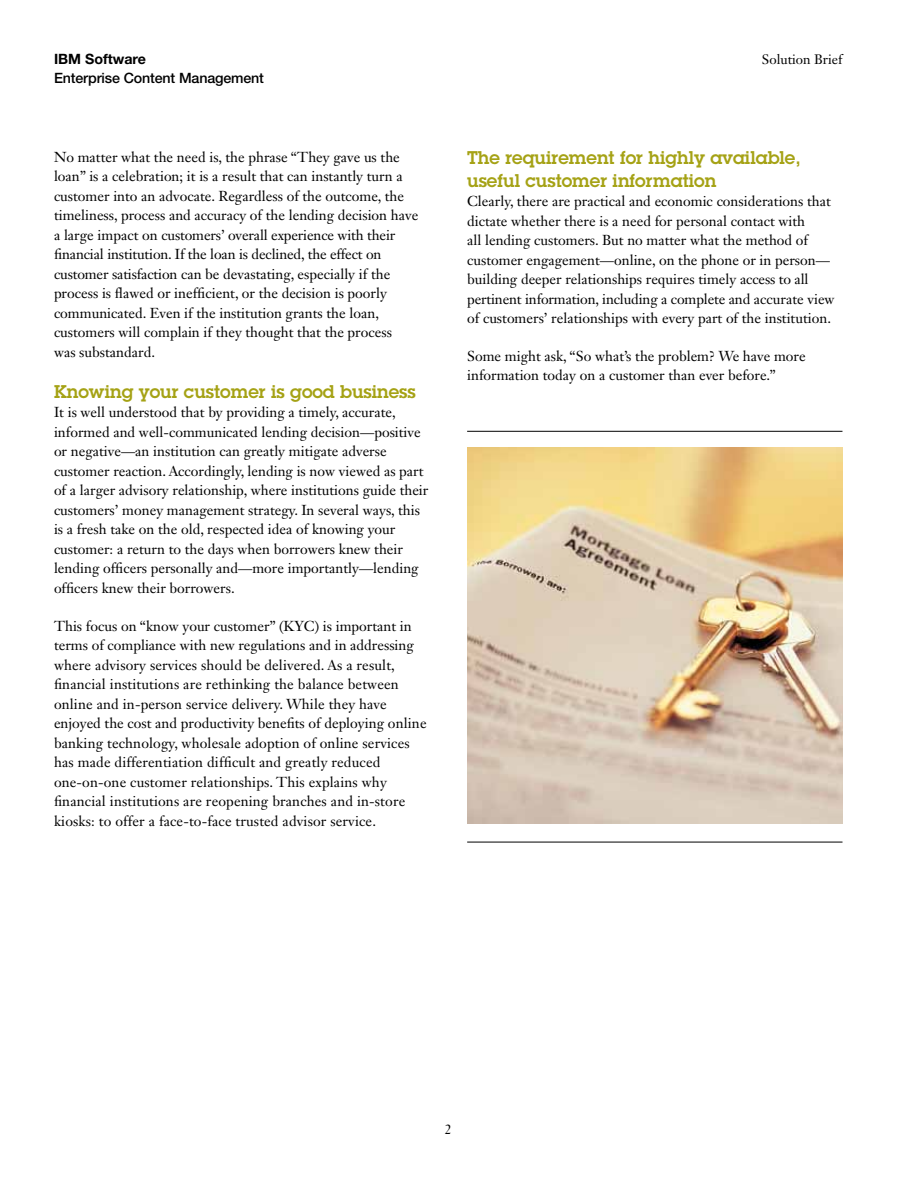
<style>
.page{position:relative;width:918px;height:1188px;background:#fff}
.page>*{position:absolute;margin:0;border:0;box-sizing:border-box;transform-origin:0 0}
.t1{font:600 18px/22.5px "Lubalin Graph Std";color:#a5a215}
.t2{font:14.25px/19.5px "Janson Text LT Std";color:#000}
.t3{font:500 14.25px "Helvetica Neue LT Pro";letter-spacing:-.01em;color:#000}
.t4{font:700 14.25px "Helvetica Neue LT Pro";color:#000}
.t5{font:13.5px "Janson Text LT Std";color:#000}
</style>
<div class="page">
<img style="left:467px;top:447px;width:375px;height:376px">
<hr style="left:467px;top:431px;width:375px;height:1px;background:#000">
<hr style="left:467px;top:842px;width:376px;height:1px;background:#000">
<p class="t4" style="left:54px;top:50px;width:94px">IBM Software</p>
<p class="t5" style="left:762px;top:51px;width:82px">Solution Brief</p>
<p class="t3" style="left:54px;top:70px;width:212px">Enterprise Content Management</p>
<p class="t2" style="left:54px;top:147px;width:366px">No matter what the need is, the phrase “They gave us the loan” is a celebration; it is a result that can instantly turn a customer into an advocate. Regardless of the outcome, the timeliness, process and accuracy of the lending decision have a large impact on customers’ overall experience with their financial institution. If the loan is declined, the effect on customer satisfaction can be devastating, especially if the process is flawed or inefficient, or the decision is poorly communicated. Even if the institution grants the loan, customers will complain if they thought that the process<br>was substandard.</p>
<p class="t1" style="left:54px;top:380px;width:363px">Knowing your customer is good business</p>
<p class="t2" style="left:54px;top:403px;width:376px">It is well understood that by providing a timely, accurate, informed and well-communicated lending decision—positive or negative—an institution can greatly mitigate adverse customer reaction. Accordingly, lending is now viewed as part of a larger advisory relationship, where institutions guide their customers’ money management strategy. In several ways, this is a fresh take on the old, respected idea of knowing your customer: a return to the days when borrowers knew their lending officers personally and—more importantly—lending officers knew their borrowers.</p>
<p class="t2" style="left:54px;top:616px;width:374px">This focus on “know your customer” (KYC) is important in terms of compliance with new regulations and in addressing where advisory services should be delivered. As a result, financial institutions are rethinking the balance between online and in-person service delivery. While they have enjoyed the cost and productivity benefits of deploying online banking technology, wholesale adoption of online services has made differentiation difficult and greatly reduced one-on-one customer relationships. This explains why financial institutions are reopening branches and in-store kiosks: to offer a face-to-face trusted advisor service.</p>
<p class="t1" style="left:467px;top:146px;width:335px">The requirement for highly available, useful customer information</p>
<p class="t2" style="left:467px;top:191px;width:369px">Clearly, there are practical and economic considerations that dictate whether there is a need for personal contact with<br>all lending customers. But no matter what the method of customer engagement—online, on the phone or in person— building deeper relationships requires timely access to all pertinent information, including a complete and accurate view of customers’ relationships with every part of the institution.</p>
<p class="t2" style="left:467px;top:346px;width:340px">Some might ask, “So what’s the problem? We have more information today on a customer than ever before.”</p>
<p class="t5" style="left:445px;top:1121px;width:9px">2</p>
</div>
